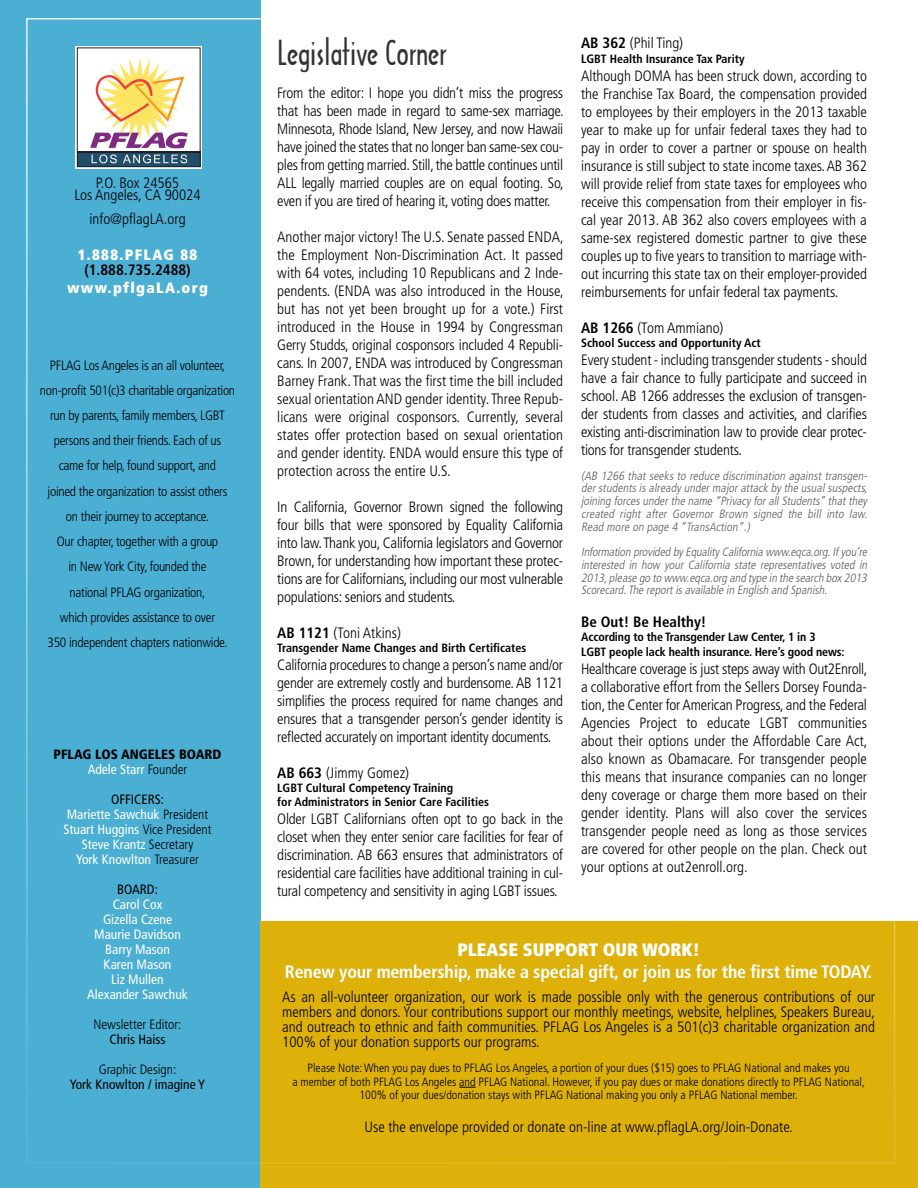
<style>
.page{position:relative;width:918px;height:1188px;background:#fff}
.page>*{position:absolute;margin:0;border:0;box-sizing:border-box;transform-origin:0 0}
.t1{font:33px "Arcitectura";letter-spacing:-.01em;color:#333}
.t2{font:700 condensed 18px "Frutiger";letter-spacing:-.01em;color:#fff}
.t3{font:900 condensed 18px "Frutiger";color:#fff}
.t4{font:300 condensed 15px/18px "Frutiger";letter-spacing:-.005em;color:#000;text-align:justify}
.t5{font:700 condensed 15px "Frutiger";color:#000}
.t6{font:900 condensed 15px "Frutiger";letter-spacing:.09em;color:#fff}
.t7{font:300 condensed 13.5px/25.2px "Frutiger";letter-spacing:-.02em;color:#000;text-align:center}
.t8{font:condensed 13.5px/15px "Frutiger";color:#fff;text-align:center}
.t9{font:900 condensed 13.5px/15px "Frutiger";color:#000;text-align:center}
.t10{font:condensed 13.5px "Frutiger";color:#000}
.t11{font:300 condensed 13.5px "Frutiger";color:#000}
.t12{font:italic 300 condensed 12px/12.8px "Frutiger";color:#58595b;text-align:justify}
.t13{font:300 condensed 12px/13.5px "Frutiger";color:#000;text-align:center}
.t14{font:700 condensed 12px/13.5px "Frutiger";color:#000}
.s1{font-weight:400;color:#fff}
.s2{font-weight:300}
.s3{color:#000}
.s4{font-weight:300;color:#000}
.s5{font-weight:700}
</style>
<div class="page">
<div style="left:0;top:0;width:260px;height:1188px;background:#4baed3"></div>
<div style="left:75px;top:46px;width:127px;height:123px;background:#d6d5d5"></div>
<div style="left:77px;top:48px;width:123px;height:119px;background:#fff"></div>
<svg style="left:79px;top:152px;width:120px;height:13px"></svg>
<div style="left:77px;top:47px;width:124px;height:120px;border:1px solid #221f20"></div>
<hr style="left:77px;top:151px;width:123px;height:1px;background:#221f20">
<svg style="left:92px;top:155px;width:25px;height:8px"></svg>
<svg style="left:123px;top:155px;width:64px;height:8px"></svg>
<svg style="left:90px;top:58px;width:98px;height:91px"></svg>
<div style="left:260px;top:921px;width:658px;height:267px;background:#ddb00a"></div>
<svg style="left:459px;top:1087px;width:17px;height:1px"></svg>
<p class="t4" style="left:74px;top:177px;width:128px;line-height:12px;text-align:center">P.O. Box 24565<br>Los Angeles, CA 90024</p>
<p class="t4" style="left:89px;top:210px;width:98px">info@pflagLA.org</p>
<p class="t6" style="left:78px;top:246px;width:121px">1.888.PFLAG 88</p>
<p class="t5" style="left:84px;top:261px;width:108px">(1.888.735.2488)</p>
<p class="t6" style="left:67px;top:279px;width:142px">www.pflgaLA.org</p>
<p class="t7" style="left:40px;top:353px;width:197px">PFLAG Los Angeles is an all volunteer, non-profit 501(c)3 charitable organization run by parents, family members, LGBT persons and their friends. Each of us came for help, found support, and<br>joined the organization to assist others on their journey to acceptance.<br>Our chapter, together with a group<br>in New York City, founded the<br>national PFLAG organization,<br>which provides assistance to over<br>350 independent chapters nationwide.</p>
<p class="t9" style="left:54px;top:747px;width:170px">PFLAG LOS ANGELES BOARD<br><span class="s1">Adele Starr</span> <span class="s2">Founder</span></p>
<p class="t8" style="left:64px;top:792px;width:149px"><span class="s3">OFFICERS:<br></span>Mariette Sawchuk <span class="s4">President<br></span>Stuart Huggins <span class="s4">Vice President<br></span>Steve Krantz <span class="s4">Secretary<br></span>York Knowlton <span class="s4">Treasurer</span></p>
<p class="t10" style="left:117px;top:882px;width:42px">BOARD:</p>
<p class="t8" style="left:87px;top:897px;width:102px">Carol Cox<br>Gizella Czene<br>Maurie Davidson<br>Barry Mason<br>Karen Mason<br>Liz Mullen<br>Alexander Sawchuk</p>
<p class="t11" style="left:94px;top:1017px;width:90px">Newsletter Editor:</p>
<p class="t10" style="left:110px;top:1032px;width:57px">Chris Haiss</p>
<p class="t11" style="left:99px;top:1062px;width:79px">Graphic Design:</p>
<p class="t10" style="left:70px;top:1077px;width:137px">York Knowlton / imagine Y</p>
<h1 class="t1" style="left:277px;top:37px;width:171px">Legislative Corner</h1>
<p class="t4" style="left:277px;top:84px;width:288px">From the editor: I hope you didn’t miss the progress that has been made in regard to same-sex marriage.<br>Minnesota, Rhode Island, New Jersey, and now Hawaii have joined the states that no longer ban same-sex cou&shy;ples from getting married. Still, the battle continues until ALL legally married couples are on equal footing. So, even if you are tired of hearing it, voting does matter.</p>
<p class="t4" style="left:277px;top:228px;width:288px">Another major victory! The U.S. Senate passed ENDA, the Employment Non-Discrimination Act. It passed with 64 votes, including 10 Republicans and 2 Inde&shy;pendents. (ENDA was also introduced in the House, but has not yet been brought up for a vote.) First introduced in the House in 1994 by Congressman Gerry Studds, original cosponsors included 4 Republi&shy;cans. In 2007, ENDA was introduced by Congressman Barney Frank. That was the first time the bill included sexual orientation AND gender identity. Three Repub&shy;licans were original cosponsors. Currently, several states offer protection based on sexual orientation and gender identity. ENDA would ensure this type of protection across the entire U.S.</p>
<p class="t4" style="left:277px;top:498px;width:287px">In California, Governor Brown signed the following four bills that were sponsored by Equality California into law. Thank you, California legislators and Governor Brown, for understanding how important these protec&shy;tions are for Californians, including our most vulnerable populations: seniors and students.</p>
<p class="t4" style="left:277px;top:624px;width:125px"><span class="s5">AB 1121</span> (Toni Atkins)</p>
<p class="t14" style="left:277px;top:641px;width:250px">Transgender Name Changes and Birth Certificates</p>
<p class="t4" style="left:277px;top:656px;width:287px">California procedures to change a person’s name and/or gender are extremely costly and burdensome. AB 1121 simplifies the process required for name changes and ensures that a transgender person’s gender identity is reflected accurately on important identity documents.</p>
<p class="t4" style="left:277px;top:764px;width:133px"><span class="s5">AB 663</span> (Jimmy Gomez)</p>
<p class="t14" style="left:277px;top:781px;width:213px">LGBT Cultural Competency Training<br>for Administrators in Senior Care Facilities</p>
<p class="t4" style="left:277px;top:810px;width:287px">Older LGBT Californians often opt to go back in the closet when they enter senior care facilities for fear of discrimination. AB 663 ensures that administrators of residential care facilities have additional training in cul&shy;tural competency and sensitivity in aging LGBT issues.</p>
<p class="t4" style="left:581px;top:34px;width:104px"><span class="s5">AB 362</span> (Phil Ting)</p>
<p class="t14" style="left:581px;top:52px;width:165px">LGBT Health Insurance Tax Parity</p>
<p class="t4" style="left:581px;top:67px;width:287px">Although DOMA has been struck down, according to the Franchise Tax Board, the compensation provided to employees by their employers in the 2013 taxable year to make up for unfair federal taxes they had to pay in order to cover a partner or spouse on health insurance is still subject to state income taxes. AB 362 will provide relief from state taxes for employees who receive this compensation from their employer in fis&shy;cal year 2013. AB 362 also covers employees with a same-sex registered domestic partner to give these couples up to five years to transition to marriage with&shy;out incurring this state tax on their employer-provided reimbursements for unfair federal tax payments.</p>
<p class="t4" style="left:581px;top:319px;width:144px"><span class="s5">AB 1266</span> (Tom Ammiano)</p>
<p class="t14" style="left:581px;top:336px;width:181px">School Success and Opportunity Act</p>
<p class="t4" style="left:581px;top:351px;width:287px">Every student - including transgender students - should have a fair chance to fully participate and succeed in school. AB 1266 addresses the exclusion of transgen&shy;der students from classes and activities, and clarifies existing anti-discrimination law to provide clear protec&shy;tions for transgender students.</p>
<p class="t12" style="left:581px;top:469px;width:290px">(AB 1266 that seeks to reduce discrimination against transgen&shy;derstudentsisalready undermajorattack by the usualsuspects, joining forcesunderthe name “PrivacyforallStudents”thatthey created right after Governor Brown signed the bill into law.<br>Read more on page 4 “TransAction”.)</p>
<p class="t12" style="left:581px;top:546px;width:290px">Information provided byEqualityCalifornia www.eqca.org.Ifyou’re interested in how your California state representatives voted in 2013,please go to www.eqca.org and type in the search box 2013<br>Scorecard.The reportisavailable in English and Spanish.</p>
<p class="t5" style="left:581px;top:613px;width:127px">Be Out! Be Healthy!</p>
<p class="t14" style="left:581px;top:630px;width:265px;line-height:14.4px">According to the Transgender Law Center, 1 in 3<br>LGBT people lack health insurance. Here’s good news:</p>
<p class="t4" style="left:581px;top:660px;width:288px">Healthcare coverage is just steps away with Out2Enroll, a collaborative effort from the Sellers Dorsey Founda&shy;tion, the Center for American Progress, and the Federal Agencies Project to educate LGBT communities about their options under the Affordable Care Act, also known as Obamacare. For transgender people this means that insurance companies can no longer deny coverage or charge them more based on their gender identity. Plans will also cover the services transgender people need as long as those services are covered for other people on the plan. Check out your options at out2enroll.org.</p>
<p class="t3" style="left:457px;top:939px;width:244px">PLEASE SUPPORT OUR WORK!</p>
<p class="t2" style="left:285px;top:961px;width:589px">Renew your membership, make a special gift, or join us for the first time TODAY.</p>
<p class="t4" style="left:282px;top:989px;width:594px;line-height:15px">As an all-volunteer organization, our work is made possible only with the generous contributions of our members and donors. Your contributions support our monthly meetings, website, helplines, Speakers Bureau, and outreach to ethnic and faith communities. PFLAG Los Angeles is a 501(c)3 charitable organization and 100% of your donation supports our programs.</p>
<p class="t13" style="left:292px;top:1062px;width:574px">Please Note: When you pay dues to PFLAG Los Angeles, a portion of your dues ($15) goes to PFLAG National and makes you<br>a member of both PFLAG Los Angeles and PFLAG National. However, if you pay dues or make donations directly to PFLAG National,<br>100% of your dues/donation stays with PFLAG National making you only a PFLAG National member.</p>
<p class="t4" style="left:365px;top:1118px;width:430px">Use the envelope provided or donate on-line at www.pflagLA.org/Join-Donate.</p>
</div>
